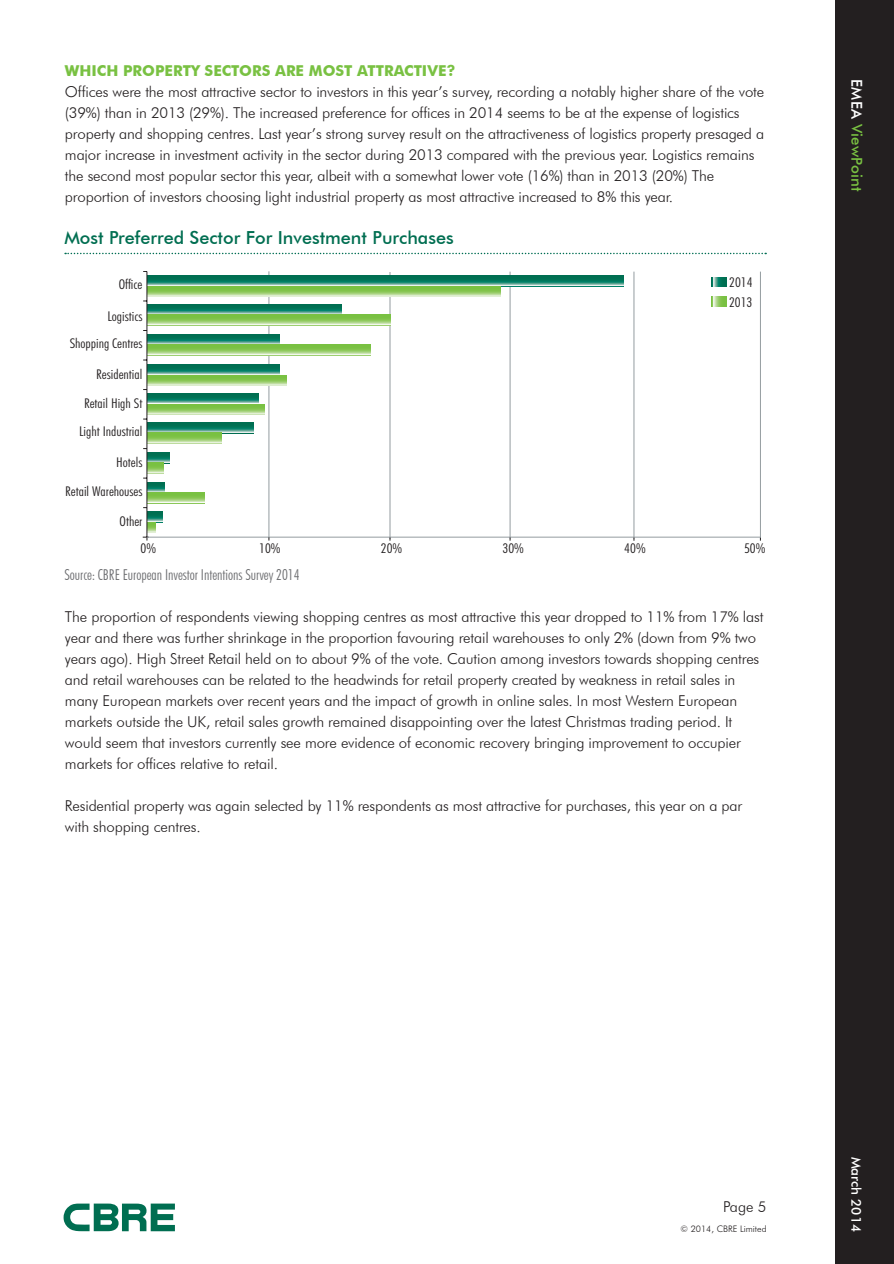
<style>
.page{position:relative;width:894px;height:1264px;background:#fff}
.page>*{position:absolute;margin:0;border:0;box-sizing:border-box;transform-origin:0 0}
.Graph_Table_Titles{font:500 18px "Futura BT";color:#006e51}
.Body_copy{font:300 15px/21px "Futura BT";letter-spacing:-.01em;color:#231f20}
.Body_Copy{font:300 15px/21px "Futura BT";letter-spacing:-.01em;color:#231f20}
.t1{font:300 condensed 15px "Futura BT";color:#6c6d70}
.Green_sub_header_new{font:700 15px "Futura BT";color:#79c142}
.t2{font:500 15px "Futura BT";color:#79c142}
.t3{font:300 condensed 13.5px "Futura BT";color:#231f20;scale:1.11 1}
.t4{font:500 13.5px "Futura BT";color:#fff}
.t5{font:300 9px "Futura BT";color:#231f20}
.s1{color:#fff}
</style>
<div class="page">
<div style="left:835px;top:0;width:59px;height:1264px;background:#231f20"></div>
<svg style="left:64px;top:1204px;width:111px;height:27px"></svg>
<svg style="left:65px;top:253px;width:701px;height:1px"></svg>
<hr style="left:269px;top:271px;width:1px;height:267px;background:#949ca0">
<hr style="left:390px;top:272px;width:1px;height:267px;background:#949ca0">
<hr style="left:510px;top:272px;width:1px;height:267px;background:#949ca0">
<hr style="left:634px;top:272px;width:1px;height:267px;background:#949ca0">
<hr style="left:760px;top:272px;width:1px;height:267px;background:#949ca0">
<svg style="left:148px;top:276px;width:476px;height:10px;background:#318e78"></svg>
<svg style="left:148px;top:286px;width:352px;height:11px;background:#9ace6f"></svg>
<svg style="left:148px;top:304px;width:194px;height:11px;background:#2b8c6b"></svg>
<svg style="left:148px;top:315px;width:242px;height:10px;background:#9ace6f"></svg>
<svg style="left:148px;top:334px;width:131px;height:11px"></svg>
<svg style="left:148px;top:345px;width:223px;height:10px;background:#9ace6f"></svg>
<svg style="left:148px;top:365px;width:132px;height:10px"></svg>
<svg style="left:148px;top:375px;width:138px;height:11px;background:#9ace6f"></svg>
<svg style="left:148px;top:394px;width:110px;height:9px"></svg>
<svg style="left:148px;top:404px;width:117px;height:11px"></svg>
<svg style="left:148px;top:422px;width:106px;height:11px"></svg>
<svg style="left:148px;top:433px;width:74px;height:11px"></svg>
<svg style="left:148px;top:452px;width:22px;height:11px"></svg>
<svg style="left:148px;top:463px;width:15px;height:11px"></svg>
<svg style="left:148px;top:512px;width:15px;height:10px"></svg>
<svg style="left:148px;top:482px;width:17px;height:11px"></svg>
<svg style="left:148px;top:493px;width:56px;height:9px"></svg>
<hr style="left:147px;top:271px;width:1px;height:266px;background:#231f20">
<svg style="left:143px;top:522px;width:13px;height:19px"></svg>
<svg style="left:712px;top:277px;width:14px;height:10px"></svg>
<svg style="left:712px;top:297px;width:14px;height:10px"></svg>
<hr style="left:147px;top:537px;width:614px;height:1px;background:#949ca0">
<p class="Green_sub_header_new" style="left:65px;top:62px;width:392px">WHICH PROPERTY SECTORS ARE MOST ATTRACTIVE?</p>
<p class="Body_Copy" style="left:65px;top:81px;width:701px">Offices were the most attractive sector to investors in this year’s survey, recording a notably higher share of the vote (39%) than in 2013 (29%). The increased preference for offices in 2014 seems to be at the expense of logistics property and shopping centres. Last year’s strong survey result on the attractiveness of logistics property presaged a major increase in investment activity in the sector during 2013 compared with the previous year. Logistics remains the second most popular sector this year, albeit with a somewhat lower vote (16%) than in 2013 (20%) The proportion of investors choosing light industrial property as most attractive increased to 8% this year.</p>
<p class="Graph_Table_Titles" style="left:64px;top:227px;width:391px">Most Preferred Sector For Investment Purchases</p>
<p class="t3" style="left:119px;top:276px;width:23px">Office</p>
<p class="t3" style="left:108px;top:308px;width:33px">Logistics</p>
<p class="t3" style="left:70px;top:335px;width:67px">Shopping Centres</p>
<p class="t3" style="left:96px;top:366px;width:43px">Residential</p>
<p class="t3" style="left:84px;top:395px;width:54px">Retail High St</p>
<p class="t3" style="left:79px;top:423px;width:58px">Light Industrial</p>
<p class="t3" style="left:116px;top:454px;width:25px">Hotels</p>
<p class="t3" style="left:65px;top:483px;width:71px">Retail Warehouses</p>
<p class="t3" style="left:120px;top:513px;width:22px">Other</p>
<p class="t3" style="left:259px;top:540px;width:21px">10%</p>
<p class="t3" style="left:381px;top:540px;width:21px">20%</p>
<p class="t3" style="left:503px;top:540px;width:21px">30%</p>
<p class="t3" style="left:624px;top:540px;width:21px">40%</p>
<p class="t1" style="left:64px;top:566px;width:237px">Source: CBRE European Investor Intentions Survey 2014</p>
<p class="t3" style="left:140px;top:540px;width:15px">0%</p>
<p class="t3" style="left:729px;top:274px;width:23px">2014</p>
<p class="t3" style="left:729px;top:294px;width:23px">2013</p>
<p class="t3" style="left:744px;top:540px;width:21px">50%</p>
<p class="Body_copy" style="left:65px;top:606px;width:700px">The proportion of respondents viewing shopping centres as most attractive this year dropped to 11% from 17% last year and there was further shrinkage in the proportion favouring retail warehouses to only 2% (down from 9% two years ago). High Street Retail held on to about 9% of the vote. Caution among investors towards shopping centres and retail warehouses can be related to the headwinds for retail property created by weakness in retail sales in many European markets over recent years and the impact of growth in online sales. In most Western European markets outside the UK, retail sales growth remained disappointing over the latest Christmas trading period. It would seem that investors currently see more evidence of economic recovery bringing improvement to occupier markets for offices relative to retail.</p>
<p class="Body_copy" style="left:65px;top:795px;width:679px">Residential property was again selected by 11% respondents as most attractive for purchases, this year on a par with shopping centres.</p>
<p class="t2" style="left:866px;top:79px;width:114px;rotate:90deg"><span class="s1">EMEA</span> ViewPoint</p>
<p class="Body_copy" style="left:723px;top:1196px;width:45px">Page 5</p>
<p class="t5" style="left:681px;top:1223px;width:87px">© 2014, CBRE Limited</p>
<p class="t4" style="left:865px;top:1157px;width:77px;rotate:90deg">March 2014</p>
</div>
